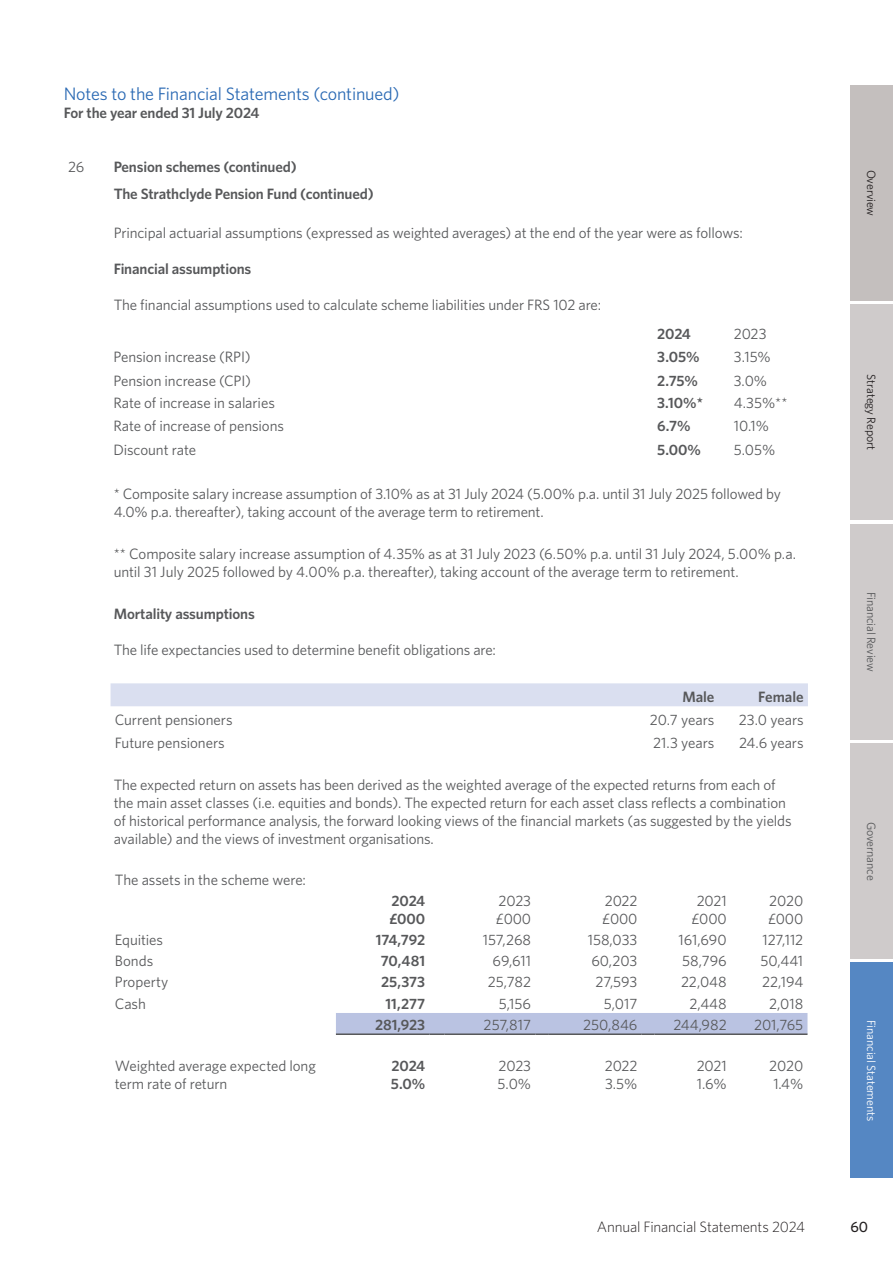
<style>
.page{position:relative;width:893px;height:1263px;background:#fff}
.page>*{position:absolute;margin:0;border:0;box-sizing:border-box;transform-origin:0 0}
.NEW_SUB_HEAD_GCU_BLUE_T1{font:18px "Whitney";letter-spacing:-.01em;color:#2b6ab4}
.NEW_BODY{font:15px/18px "Whitney";letter-spacing:-.01em;color:#57585a}
.NEW_BODY-2{font:600 15px "Whitney";letter-spacing:-.01em;color:#57585a}
.t1{font:300 15px "Whitney";letter-spacing:-.01em;color:#231f20}
.NEW_SUB_BOLD{font:600 15px "Whitney";letter-spacing:-.01em;color:#57585a}
.t2{font:500 15px "Whitney";color:#231f20}
.NEW_BODY-3{font:12px "Whitney";letter-spacing:-.01em;color:#57585a}
.NEW_BODY-4{font:12px "Whitney";letter-spacing:-.01em;color:#231f20}
.NEW_BODY-5{font:12px "Whitney";letter-spacing:-.01em;color:#fff}
</style>
<div class="page">
<div style="left:850px;top:85px;width:43px;height:215px;background:#c4bfbe"></div>
<div style="left:850px;top:304px;width:43px;height:216px;background:#cfcbcb"></div>
<div style="left:850px;top:524px;width:43px;height:215px;background:#cfcbcb"></div>
<div style="left:850px;top:743px;width:43px;height:215px;background:#cfcbcb"></div>
<div style="left:850px;top:963px;width:43px;height:215px;background:#5587c3"></div>
<div style="left:111px;top:683px;width:697px;height:23px;background:#dadff0"></div>
<svg style="left:336px;top:1013px;width:471px;height:22px;background:#b4bcda"></svg>
<hr style="left:731px;top:1033px;width:76px;height:2px;background:#57585a">
<p class="NEW_SUB_HEAD_GCU_BLUE_T1" style="left:64px;top:82px;width:337px">Notes to the Financial Statements (continued)</p>
<p class="NEW_SUB_BOLD" style="left:64px;top:103px;width:197px">For the year ended 31 July 2024</p>
<p class="NEW_BODY" style="left:68px;top:157px;width:18px">26</p>
<p class="NEW_BODY-2" style="left:114px;top:157px;width:185px">Pension schemes (continued)</p>
<p class="NEW_BODY-2" style="left:114px;top:184px;width:261px">The Strathclyde Pension Fund (continued)</p>
<p class="NEW_BODY" style="left:114px;top:223px;width:631px">Principal actuarial assumptions (expressed as weighted averages) at the end of the year were as follows:</p>
<p class="NEW_BODY-2" style="left:114px;top:259px;width:139px">Financial assumptions</p>
<p class="NEW_BODY" style="left:114px;top:295px;width:489px">The financial assumptions used to calculate scheme liabilities under FRS 102 are:</p>
<p class="NEW_BODY-2" style="left:657px;top:324px;width:35px">2024</p>
<p class="NEW_BODY" style="left:734px;top:324px;width:34px">2023</p>
<p class="NEW_BODY" style="left:113px;top:348px;width:139px">Pension increase (RPI)</p>
<p class="NEW_BODY-2" style="left:657px;top:347px;width:44px">3.05%</p>
<p class="NEW_BODY" style="left:734px;top:348px;width:38px">3.15%</p>
<p class="NEW_BODY" style="left:113px;top:371px;width:139px">Pension increase (CPI)</p>
<p class="NEW_BODY-2" style="left:657px;top:371px;width:42px">2.75%</p>
<p class="NEW_BODY" style="left:734px;top:371px;width:35px">3.0%</p>
<p class="NEW_BODY" style="left:113px;top:393px;width:163px">Rate of increase in salaries</p>
<p class="NEW_BODY-2" style="left:657px;top:393px;width:47px">3.10%*</p>
<p class="NEW_BODY" style="left:734px;top:393px;width:55px">4.35%**</p>
<p class="NEW_BODY" style="left:113px;top:417px;width:172px">Rate of increase of pensions</p>
<p class="NEW_BODY-2" style="left:657px;top:416px;width:35px">6.7%</p>
<p class="NEW_BODY" style="left:734px;top:417px;width:37px">10.1%</p>
<p class="NEW_BODY" style="left:113px;top:440px;width:84px">Discount rate</p>
<p class="NEW_BODY-2" style="left:657px;top:440px;width:45px">5.00%</p>
<p class="NEW_BODY" style="left:734px;top:440px;width:43px">5.05%</p>
<p class="NEW_BODY" style="left:114px;top:484px;width:669px">* Composite salary increase assumption of 3.10% as at 31 July 2024 (5.00% p.a. until 31 July 2025 followed by<br>4.0% p.a. thereafter), taking account of the average term to retirement.</p>
<p class="NEW_BODY" style="left:114px;top:544px;width:684px">** Composite salary increase assumption of 4.35% as at 31 July 2023 (6.50% p.a. until 31 July 2024, 5.00% p.a. until 31 July 2025 followed by 4.00% p.a. thereafter), taking account of the average term to retirement.</p>
<p class="NEW_BODY-2" style="left:114px;top:604px;width:143px">Mortality assumptions</p>
<p class="NEW_BODY" style="left:114px;top:640px;width:384px">The life expectancies used to determine benefit obligations are:</p>
<p class="NEW_BODY-2" style="left:683px;top:687px;width:33px">Male</p>
<p class="NEW_BODY-2" style="left:758px;top:687px;width:47px">Female</p>
<p class="NEW_BODY" style="left:115px;top:710px;width:119px">Current pensioners</p>
<p class="NEW_BODY" style="left:650px;top:710px;width:66px">20.7 years</p>
<p class="NEW_BODY" style="left:739px;top:710px;width:66px">23.0 years</p>
<p class="NEW_BODY" style="left:115px;top:733px;width:111px">Future pensioners</p>
<p class="NEW_BODY" style="left:653px;top:733px;width:63px">21.3 years</p>
<p class="NEW_BODY" style="left:739px;top:733px;width:66px">24.6 years</p>
<p class="NEW_BODY" style="left:114px;top:775px;width:679px">The expected return on assets has been derived as the weighted average of the expected returns from each of the main asset classes (i.e. equities and bonds). The expected return for each asset class reflects a combination of historical performance analysis, the forward looking views of the financial markets (as suggested by the yields available) and the views of investment organisations.</p>
<p class="NEW_BODY" style="left:115px;top:870px;width:193px">The assets in the scheme were:</p>
<p class="NEW_BODY-2" style="left:392px;top:890px;width:35px">2024</p>
<p class="NEW_BODY-2" style="left:389px;top:908px;width:37px">£000</p>
<p class="NEW_BODY" style="left:499px;top:891px;width:34px">2023</p>
<p class="NEW_BODY" style="left:496px;top:909px;width:37px">£000</p>
<p class="NEW_BODY" style="left:605px;top:891px;width:34px">2022</p>
<p class="NEW_BODY" style="left:602px;top:909px;width:37px">£000</p>
<p class="NEW_BODY" style="left:697px;top:891px;width:32px">2021</p>
<p class="NEW_BODY" style="left:691px;top:909px;width:37px">£000</p>
<p class="NEW_BODY" style="left:769px;top:891px;width:35px">2020</p>
<p class="NEW_BODY" style="left:768px;top:909px;width:37px">£000</p>
<p class="NEW_BODY" style="left:115px;top:930px;width:50px">Equities</p>
<p class="NEW_BODY-2" style="left:376px;top:930px;width:51px">174,792</p>
<p class="NEW_BODY" style="left:483px;top:930px;width:50px">157,268</p>
<p class="NEW_BODY" style="left:588px;top:930px;width:51px">158,033</p>
<p class="NEW_BODY" style="left:678px;top:930px;width:50px">161,690</p>
<p class="NEW_BODY" style="left:763px;top:930px;width:42px">127,112</p>
<p class="NEW_BODY" style="left:115px;top:951px;width:40px">Bonds</p>
<p class="NEW_BODY-2" style="left:381px;top:951px;width:46px">70,481</p>
<p class="NEW_BODY" style="left:493px;top:951px;width:40px">69,611</p>
<p class="NEW_BODY" style="left:591px;top:951px;width:48px">60,203</p>
<p class="NEW_BODY" style="left:682px;top:951px;width:46px">58,796</p>
<p class="NEW_BODY" style="left:761px;top:951px;width:44px">50,441</p>
<p class="NEW_BODY" style="left:115px;top:973px;width:55px">Property</p>
<p class="NEW_BODY-2" style="left:381px;top:972px;width:46px">25,373</p>
<p class="NEW_BODY" style="left:488px;top:973px;width:45px">25,782</p>
<p class="NEW_BODY" style="left:596px;top:973px;width:43px">27,593</p>
<p class="NEW_BODY" style="left:681px;top:973px;width:47px">22,048</p>
<p class="NEW_BODY" style="left:762px;top:973px;width:43px">22,194</p>
<p class="NEW_BODY" style="left:115px;top:994px;width:33px">Cash</p>
<p class="NEW_BODY-2" style="left:386px;top:993px;width:41px">11,277</p>
<p class="NEW_BODY" style="left:499px;top:994px;width:34px">5,156</p>
<p class="NEW_BODY" style="left:604px;top:994px;width:35px">5,017</p>
<p class="NEW_BODY" style="left:689px;top:994px;width:39px">2,448</p>
<p class="NEW_BODY" style="left:769px;top:994px;width:36px">2,018</p>
<p class="NEW_BODY-2" style="left:375px;top:1014px;width:52px">281,923</p>
<p class="NEW_BODY" style="left:484px;top:1015px;width:49px">257,817</p>
<p class="NEW_BODY" style="left:583px;top:1015px;width:56px">250,846</p>
<p class="NEW_BODY" style="left:673px;top:1015px;width:55px">244,982</p>
<p class="NEW_BODY" style="left:754px;top:1015px;width:51px">201,765</p>
<p class="NEW_BODY" style="left:115px;top:1056px;width:203px">Weighted average expected long term rate of return</p>
<p class="NEW_BODY-2" style="left:392px;top:1055px;width:35px">2024</p>
<p class="NEW_BODY" style="left:499px;top:1056px;width:34px">2023</p>
<p class="NEW_BODY" style="left:498px;top:1074px;width:35px">5.0%</p>
<p class="NEW_BODY" style="left:605px;top:1056px;width:34px">2022</p>
<p class="NEW_BODY" style="left:605px;top:1074px;width:34px">3.5%</p>
<p class="NEW_BODY" style="left:697px;top:1056px;width:32px">2021</p>
<p class="NEW_BODY" style="left:697px;top:1074px;width:31px">1.6%</p>
<p class="NEW_BODY" style="left:769px;top:1056px;width:35px">2020</p>
<p class="NEW_BODY" style="left:773px;top:1074px;width:31px">1.4%</p>
<p class="NEW_BODY-2" style="left:391px;top:1073px;width:36px">5.0%</p>
<p class="t1" style="left:597px;top:1217px;width:210px">Annual Financial Statements 2024</p>
<p class="NEW_BODY-4" style="left:879px;top:170px;width:48px;rotate:90deg">Overview</p>
<p class="NEW_BODY-4" style="left:879px;top:374px;width:77px;rotate:90deg">Strategy Report</p>
<p class="NEW_BODY-3" style="left:879px;top:592px;width:82px;rotate:90deg">Financial Review</p>
<p class="NEW_BODY-3" style="left:879px;top:822px;width:60px;rotate:90deg">Governance</p>
<p class="NEW_BODY-5" style="left:879px;top:1020px;width:103px;rotate:90deg">Financial Statements</p>
<p class="t2" style="left:850px;top:1217px;width:19px">60</p>
</div>
